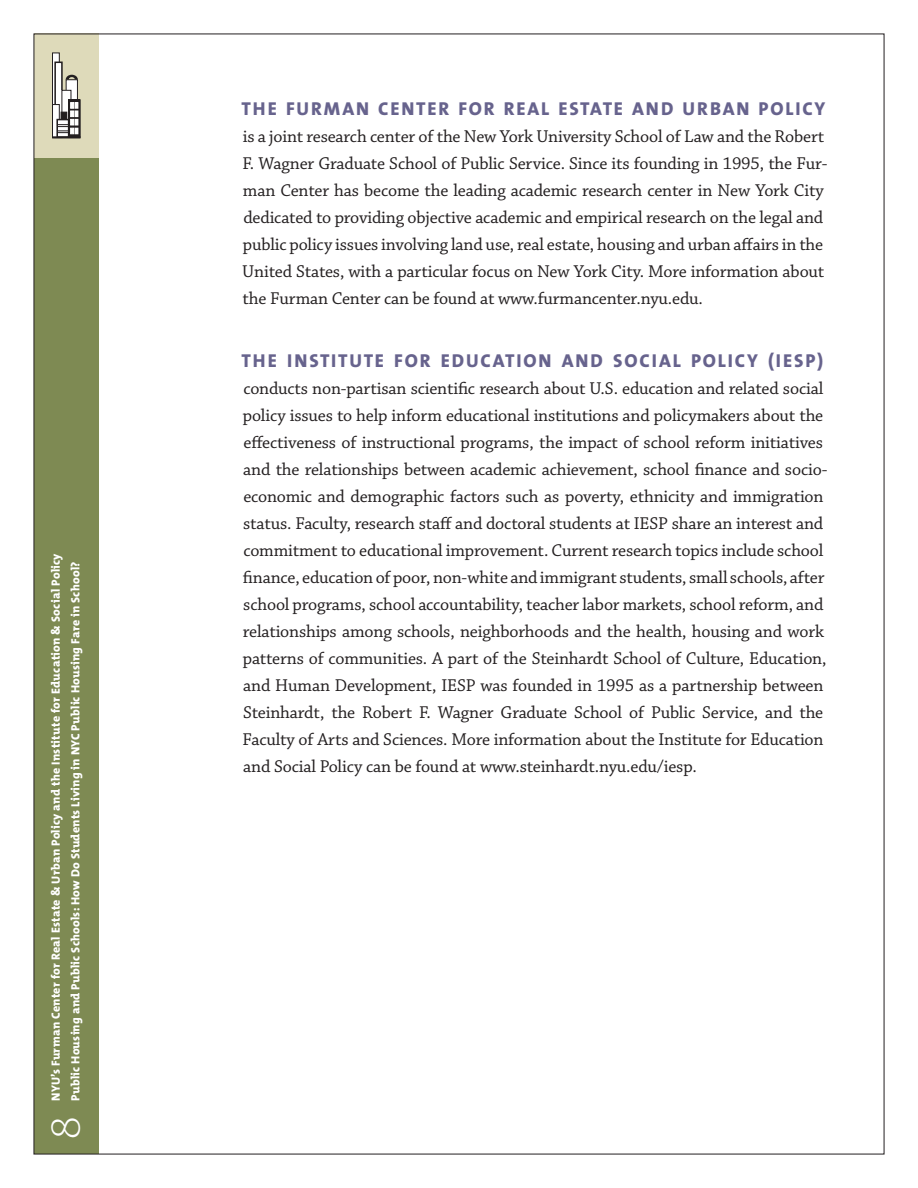
<style>
.page{position:relative;width:918px;height:1188px;background:#fff}
.page>*{position:absolute;margin:0;border:0;box-sizing:border-box;transform-origin:0 0}
.t1{font:300 43.5px "Chaparral Pro";color:#fff}
.Sidebar_Head__White{font:800 18.75px "The Mix";letter-spacing:.1em;color:#67638d}
.Text{font:18px/27px "Chaparral Pro";letter-spacing:-.01em;color:#231f20}
.t2{font:800 12px/19.5px "The Mix";letter-spacing:.02em;color:#fff}
</style>
<div class="page">
<div style="left:34px;top:34px;width:65px;height:125px;background:#dedaba"></div>
<div style="left:53px;top:53px;width:6px;height:84px;background:#fff"></div>
<div style="left:52px;top:53px;width:8px;height:85px;border:1px solid #231f20"></div>
<svg style="left:66px;top:75px;width:12px;height:4px"></svg>
<div style="left:66px;top:80px;width:11px;height:57px;background:#fff"></div>
<div style="left:66px;top:79px;width:12px;height:59px;border:1px solid #231f20"></div>
<div style="left:55px;top:62px;width:7px;height:75px;background:#fff"></div>
<div style="left:54px;top:62px;width:9px;height:76px;border:2px solid #231f20"></div>
<div style="left:62px;top:90px;width:9px;height:47px;background:#fff"></div>
<div style="left:62px;top:90px;width:9px;height:48px;border:1px solid #231f20"></div>
<svg style="left:53px;top:105px;width:6px;height:32px"></svg>
<div style="left:52px;top:104px;width:8px;height:34px;border:1px solid #231f20"></div>
<div style="left:57px;top:120px;width:12px;height:17px;background:#fff"></div>
<svg style="left:70px;top:101px;width:9px;height:35px"></svg>
<div style="left:68px;top:99px;width:13px;height:39px;border:1px solid #231f20"></div>
<hr style="left:52px;top:136px;width:29px;height:2px;background:#231f20">
<svg style="left:57px;top:102px;width:21px;height:32px"></svg>
<div style="left:34px;top:159px;width:65px;height:995px;background:#7e8a53"></div>
<p class="t2" style="left:46px;top:1101px;width:549px;rotate:-90deg">NYU’s Furman Center for Real Estate &amp; Urban Policy and the Institute for Education &amp; Social Policy<br>Public Housing and Public Schools: How Do Students Living in NYC Public Housing Fare in School?</p>
<h1 class="t1" style="left:42px;top:1139px;width:24px;rotate:-90deg">8</h1>
<p class="Sidebar_Head__White" style="left:242px;top:93px;width:585px">THE FURMAN CENTER FOR REAL ESTATE AND URBAN POLICY</p>
<p class="Text" style="left:242px;top:123px;width:587px">is a joint research center of the New York University School of Law and the Robert F. Wagner Graduate School of Public Service. Since its founding in 1995, the Fur&shy;man Center has become the leading academic research center in New York City dedicated to providing objective academic and empirical research on the legal and public policy issues involving land use, real estate, housing and urban affairs in the United States, with a particular focus on New York City. More information about the Furman Center can be found at www.furmancenter.nyu.edu.</p>
<p class="Sidebar_Head__White" style="left:242px;top:345px;width:583px">THE INSTITUTE FOR EDUCATION AND SOCIAL POLICY (IESP)</p>
<p class="Text" style="left:242px;top:375px;width:586px">conducts non-partisan scientific research about U.S. education and related social policy issues to help inform educational institutions and policymakers about the effectiveness of instructional programs, the impact of school reform initiatives and the relationships between academic achievement, school finance and socio&shy;economic and demographic factors such as poverty, ethnicity and immigration status. Faculty, research staff and doctoral students at IESP share an interest and commitment to educational improvement. Current research topics include school finance, education of poor, non-white and immigrant students, small schools, after school programs, school accountability, teacher labor markets, school reform, and relationships among schools, neighborhoods and the health, housing and work patterns of communities. A part of the Steinhardt School of Culture, Education, and Human Development, IESP was founded in 1995 as a partnership between Steinhardt, the Robert F. Wagner Graduate School of Public Service, and the Faculty of Arts and Sciences. More information about the Institute for Education and Social Policy can be found at www.steinhardt.nyu.edu/iesp.</p>
</div>
